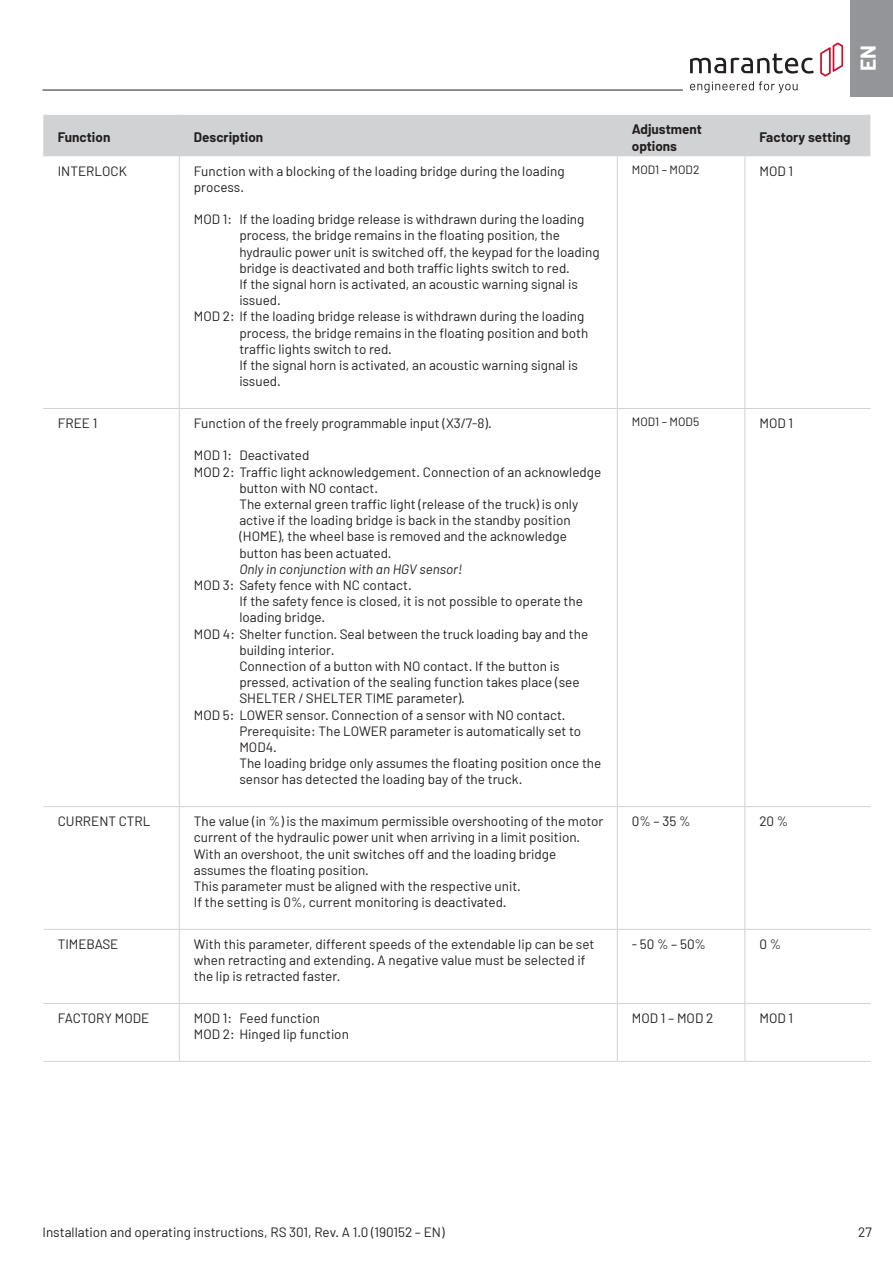
<style>
.page{position:relative;width:893px;height:1263px;background:#fff}
.page>*{position:absolute;margin:0;border:0;box-sizing:border-box;transform-origin:0 0}
.t1{font:700 21px "Barlow";color:#fff}
.MAR-Fließtext__9_pt{font:13.5px/16.2px "Barlow";color:#231f20}
.MAR-Fließtext_fett{font:700 13.5px/16.2px "Barlow";color:#231f20}
.MAR-Tabelle-Fliestex{font:12px "Barlow";color:#231f20}
.s1{font-style:italic}
</style>
<div class="page">
<div style="left:850px;top:0;width:43px;height:97px;background:#939598"></div>
<svg style="left:690px;top:53px;width:124px;height:21px"></svg>
<svg style="left:820px;top:43px;width:23px;height:34px"></svg>
<svg style="left:690px;top:81px;width:107px;height:12px"></svg>
<hr style="left:43px;top:90px;width:640px;height:1px;background:#231f20">
<div style="left:43px;top:115px;width:827px;height:42px;background:#d1d2d4"></div>
<hr style="left:179px;top:115px;width:1px;height:42px;background:#d1d2d4">
<hr style="left:179px;top:157px;width:1px;height:251px;background:#d1d2d4">
<hr style="left:617px;top:157px;width:1px;height:251px;background:#d1d2d4">
<hr style="left:744px;top:157px;width:1px;height:251px;background:#d1d2d4">
<hr style="left:43px;top:408px;width:136px;height:1px;background:#d1d2d4">
<hr style="left:179px;top:408px;width:438px;height:1px;background:#d1d2d4">
<hr style="left:179px;top:409px;width:1px;height:397px;background:#d1d2d4">
<hr style="left:617px;top:408px;width:128px;height:1px;background:#d1d2d4">
<hr style="left:617px;top:409px;width:1px;height:397px;background:#d1d2d4">
<hr style="left:745px;top:408px;width:125px;height:1px;background:#d1d2d4">
<hr style="left:744px;top:409px;width:1px;height:397px;background:#d1d2d4">
<hr style="left:43px;top:806px;width:136px;height:1px;background:#d1d2d4">
<hr style="left:179px;top:806px;width:438px;height:1px;background:#d1d2d4">
<hr style="left:179px;top:807px;width:1px;height:122px;background:#d1d2d4">
<hr style="left:617px;top:806px;width:128px;height:1px;background:#d1d2d4">
<hr style="left:617px;top:807px;width:1px;height:122px;background:#d1d2d4">
<hr style="left:745px;top:806px;width:125px;height:1px;background:#d1d2d4">
<hr style="left:744px;top:807px;width:1px;height:122px;background:#d1d2d4">
<hr style="left:43px;top:929px;width:136px;height:1px;background:#d1d2d4">
<hr style="left:179px;top:929px;width:438px;height:1px;background:#d1d2d4">
<hr style="left:179px;top:930px;width:1px;height:73px;background:#d1d2d4">
<hr style="left:617px;top:929px;width:128px;height:1px;background:#d1d2d4">
<hr style="left:617px;top:930px;width:1px;height:73px;background:#d1d2d4">
<hr style="left:745px;top:929px;width:125px;height:1px;background:#d1d2d4">
<hr style="left:744px;top:930px;width:1px;height:73px;background:#d1d2d4">
<hr style="left:43px;top:1003px;width:136px;height:1px;background:#d1d2d4">
<hr style="left:179px;top:1003px;width:438px;height:1px;background:#d1d2d4">
<hr style="left:179px;top:1004px;width:1px;height:57px;background:#d1d2d4">
<hr style="left:617px;top:1003px;width:128px;height:1px;background:#d1d2d4">
<hr style="left:617px;top:1004px;width:1px;height:57px;background:#d1d2d4">
<hr style="left:745px;top:1003px;width:125px;height:1px;background:#d1d2d4">
<hr style="left:744px;top:1004px;width:1px;height:57px;background:#d1d2d4">
<hr style="left:43px;top:1061px;width:136px;height:1px;background:#d1d2d4">
<hr style="left:179px;top:1061px;width:438px;height:1px;background:#d1d2d4">
<hr style="left:617px;top:1061px;width:128px;height:1px;background:#d1d2d4">
<hr style="left:745px;top:1061px;width:125px;height:1px;background:#d1d2d4">
<h1 class="t1" style="left:855px;top:71px;width:28px;rotate:-90deg">EN</h1>
<p class="MAR-Fließtext_fett" style="left:58px;top:129px;width:54px">Function</p>
<p class="MAR-Fließtext_fett" style="left:194px;top:129px;width:71px">Description</p>
<p class="MAR-Fließtext_fett" style="left:632px;top:121px;width:72px">Adjustment options</p>
<p class="MAR-Fließtext_fett" style="left:759px;top:129px;width:93px">Factory setting</p>
<p class="MAR-Fließtext__9_pt" style="left:58px;top:162px;width:71px">INTERLOCK</p>
<p class="MAR-Fließtext__9_pt" style="left:194px;top:162px;width:372px">Function with a blocking of the loading bridge during the loading process.</p>
<p class="MAR-Fließtext__9_pt" style="left:239px;top:211px;width:362px;text-indent:-45px">MOD 1: If the loading bridge release is withdrawn during the loading process, the bridge remains in the floating position, the hydraulic power unit is switched off, the keypad for the loading bridge is deactivated and both traffic lights switch to red.<br>If the signal horn is activated, an acoustic warning signal is issued.</p>
<p class="MAR-Fließtext__9_pt" style="left:239px;top:308px;width:350px;text-indent:-45px">MOD 2: If the loading bridge release is withdrawn during the loading process, the bridge remains in the floating position and both traffic lights switch to red.<br>If the signal horn is activated, an acoustic warning signal is issued.</p>
<p class="MAR-Tabelle-Fliestex" style="left:632px;top:162px;width:69px">MOD1 – MOD2</p>
<p class="MAR-Fließtext__9_pt" style="left:759px;top:162px;width:35px">MOD 1</p>
<p class="MAR-Fließtext__9_pt" style="left:58px;top:415px;width:41px">FREE 1</p>
<p class="MAR-Fließtext__9_pt" style="left:194px;top:415px;width:299px">Function of the freely programmable input (X3/7-8).</p>
<p class="MAR-Fließtext__9_pt" style="left:194px;top:447px;width:117px">MOD 1: Deactivated</p>
<p class="MAR-Fließtext__9_pt" style="left:239px;top:463px;width:363px;text-indent:-45px">MOD 2: Traffic light acknowledgement. Connection of an acknowledge button with NO contact.<br>The external green traffic light (release of the truck) is only active if the loading bridge is back in the standby position (HOME), the wheel base is removed and the acknowledge button has been actuated.<br><span class="s1">Only in conjunction with an HGV sensor!</span></p>
<p class="MAR-Fließtext__9_pt" style="left:239px;top:577px;width:345px;text-indent:-45px">MOD 3: Safety fence with NC contact.<br>If the safety fence is closed, it is not possible to operate the loading bridge.</p>
<p class="MAR-Fließtext__9_pt" style="left:239px;top:625px;width:350px;text-indent:-45px">MOD 4: Shelter function. Seal between the truck loading bay and the building interior.<br>Connection of a button with NO contact. If the button is pressed, activation of the sealing function takes place (see SHELTER / SHELTER TIME parameter).</p>
<p class="MAR-Fließtext__9_pt" style="left:239px;top:706px;width:364px;text-indent:-45px">MOD 5: LOWER sensor. Connection of a sensor with NO contact.<br>Prerequisite: The LOWER parameter is automatically set to MOD4.<br>The loading bridge only assumes the floating position once the sensor has detected the loading bay of the truck.</p>
<p class="MAR-Fließtext__9_pt" style="left:58px;top:813px;width:94px">CURRENT CTRL</p>
<p class="MAR-Fließtext__9_pt" style="left:194px;top:813px;width:411px">The value (in %) is the maximum permissible overshooting of the motor current of the hydraulic power unit when arriving in a limit position.<br>With an overshoot, the unit switches off and the loading bridge assumes the floating position.</p>
<p class="MAR-Fließtext__9_pt" style="left:194px;top:878px;width:329px">This parameter must be aligned with the respective unit.<br>If the setting is 0%, current monitoring is deactivated.</p>
<p class="MAR-Tabelle-Fliestex" style="left:632px;top:415px;width:69px">MOD1 – MOD5</p>
<p class="MAR-Fließtext__9_pt" style="left:759px;top:415px;width:35px">MOD 1</p>
<p class="MAR-Fließtext__9_pt" style="left:632px;top:813px;width:60px">0%–35%</p>
<p class="MAR-Fließtext__9_pt" style="left:759px;top:813px;width:31px">20 %</p>
<p class="MAR-Fließtext__9_pt" style="left:58px;top:935px;width:62px">TIMEBASE</p>
<p class="MAR-Fließtext__9_pt" style="left:194px;top:935px;width:402px">With this parameter, different speeds of the extendable lip can be set when retracting and extending. A negative value must be selected if the lip is retracted faster.</p>
<p class="MAR-Fließtext__9_pt" style="left:632px;top:935px;width:76px">-50%–50%</p>
<p class="MAR-Fließtext__9_pt" style="left:759px;top:935px;width:23px">0 %</p>
<p class="MAR-Fließtext__9_pt" style="left:58px;top:1010px;width:93px">FACTORY MODE</p>
<p class="MAR-Fließtext__9_pt" style="left:194px;top:1010px;width:128px">MOD 1: Feed function</p>
<p class="MAR-Fließtext__9_pt" style="left:194px;top:1026px;width:157px">MOD 2: Hinged lip function</p>
<p class="MAR-Fließtext__9_pt" style="left:632px;top:1010px;width:83px">MOD 1 – MOD 2</p>
<p class="MAR-Fließtext__9_pt" style="left:759px;top:1010px;width:35px">MOD 1</p>
<p class="MAR-Fließtext__9_pt" style="left:43px;top:1224px;width:403px">Installation and operating instructions, RS 301, Rev. A 1.0 (190152 – EN)</p>
<p class="MAR-Fließtext__9_pt" style="left:858px;top:1224px;width:15px">27</p>
</div>
